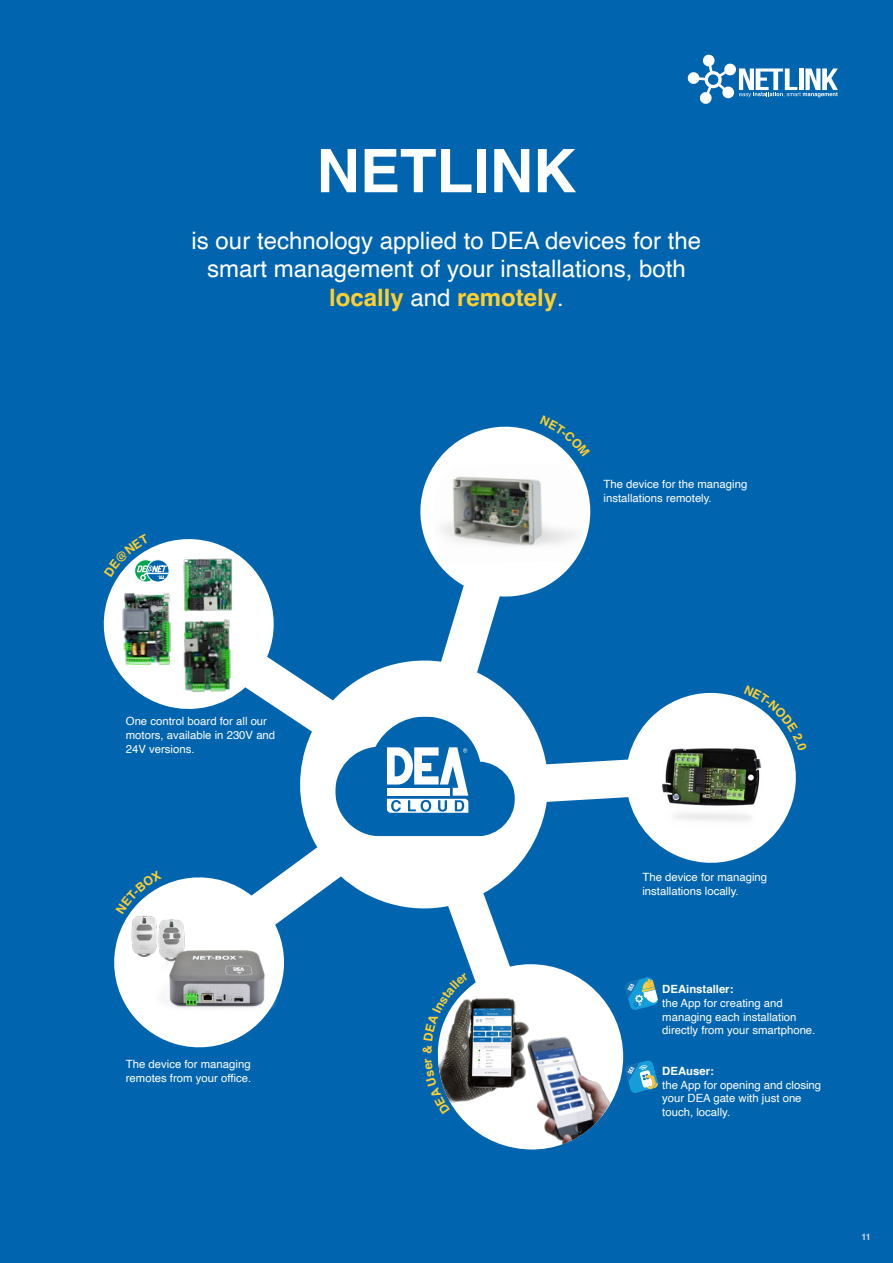
<style>
.page{position:relative;width:893px;height:1263px;background:#0065ae}
.page>*{position:absolute;margin:0;border:0;box-sizing:border-box;transform-origin:0 0}
.t1{font:700 60px "Helvetica";color:#fff}
.t2{font:24px/28.8px "Helvetica";color:#fff;text-align:center}
.t3{font:11.4px/13.6px "Helvetica";color:#fff}
.t4{font:700 11.4px "Helvetica";color:#fff}
.t5{font:700 9px "Helvetica";color:#d1d2d4}
.s1{font-weight:700;color:#ffcf2d}
</style>
<div class="page">
<svg style="left:103px;top:426px;width:649px;height:622px"></svg>
<img style="left:110px;top:905px;width:173px;height:115px">
<svg style="left:310px;top:666px;width:230px;height:230px;fill:#fff"></svg>
<svg style="left:687px;top:54px;width:151px;height:50px"></svg>
<img style="left:433px;top:464px;width:153px;height:99px">
<svg style="left:331px;top:714px;width:189px;height:126px"></svg>
<img style="left:104px;top:534px;width:169px;height:173px">
<svg style="left:116px;top:870px;width:46px;height:44px"></svg>
<svg style="left:638px;top:685px;width:158px;height:167px"></svg>
<svg style="left:423px;top:960px;width:236px;height:190px"></svg>
<svg style="left:540px;top:426px;width:50px;height:31px"></svg>
<p class="t1" style="left:316px;top:134px;width:261px">NETLINK</p>
<p class="t2" style="left:192px;top:226px;width:511px">is our technology applied to DEA devices for the smart management of your installations, both <span class="s1">locally</span> and <span class="s1">remotely</span>.</p>
<p class="t3" style="left:604px;top:478px;width:145px">The device for the managing installations remotely.</p>
<p class="t3" style="left:126px;top:715px;width:151px">One control board for all our motors, available in 230V and<br>24V versions.</p>
<p class="t3" style="left:126px;top:1058px;width:127px">The device for managing remotes from your office.</p>
<p class="t3" style="left:642px;top:871px;width:126px">The device for managing installations locally.</p>
<p class="t4" style="left:662px;top:982px;width:73px">DEAinstaller:</p>
<p class="t3" style="left:662px;top:996px;width:155px">the App for creating and managing each installation directly from your smartphone.</p>
<p class="t4" style="left:662px;top:1064px;width:53px">DEAuser:</p>
<p class="t3" style="left:662px;top:1078px;width:160px">the App for opening and closing your DEA gate with just one touch, locally.</p>
<p class="t5" style="left:861px;top:1232px;width:11px">11</p>
</div>
